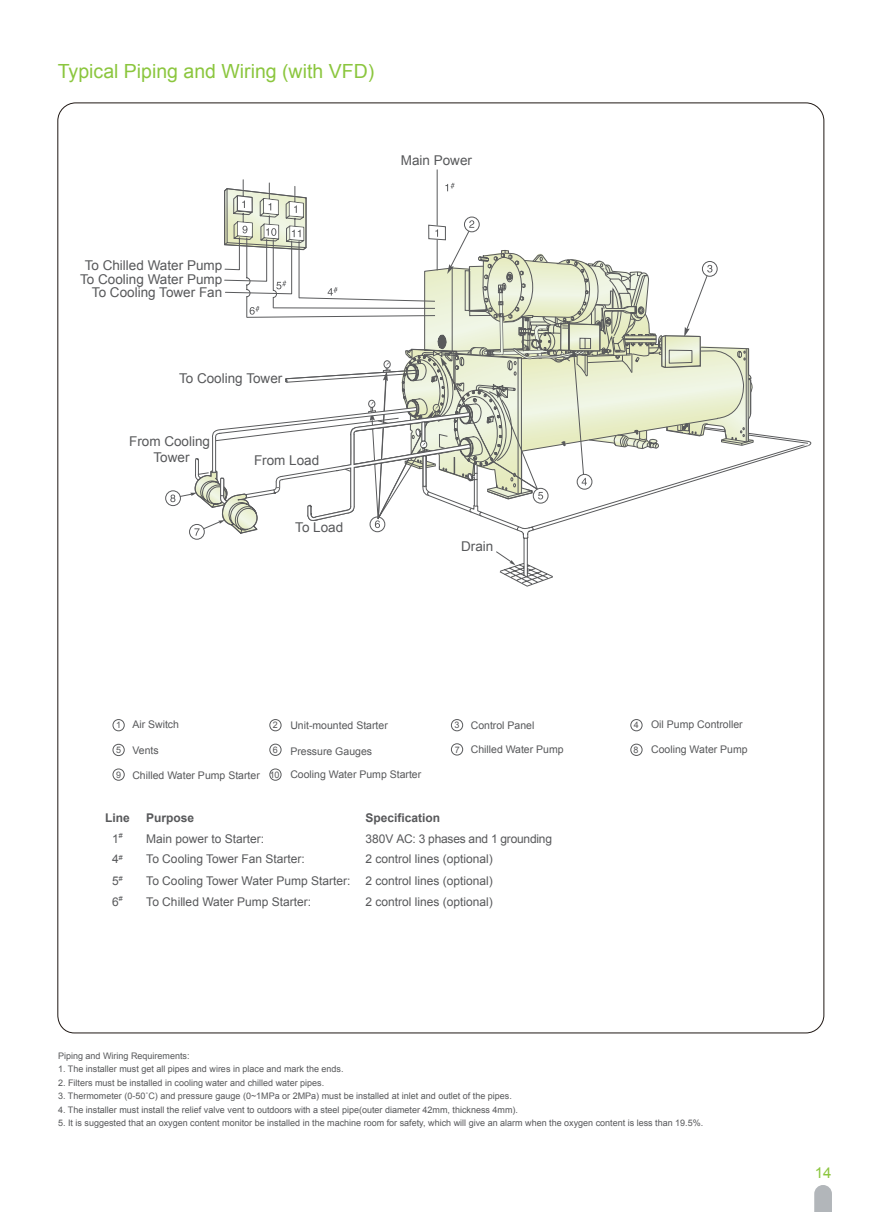
<style>
.page{position:relative;width:893px;height:1212px;background:#fff}
.page>*{position:absolute;margin:0;border:0;box-sizing:border-box;transform-origin:0 0}
.t1{font:19.5px "Arial";color:#8bc63e}
.t2{font:15px "Arial";color:#8bc63e}
.t3{font:13.5px/13.5px "Arial";color:#57585a;text-align:right}
.t4{font:12px/21px "Arial";color:#57585a}
.t5{font:700 12px/21px "Arial";color:#57585a;text-align:center}
.t6{font:10.5px "Arial";color:#57585a}
.t7{font:9px "Arial";color:#57585a}
.s1{font-weight:400}
</style>
<div class="page">
<svg style="left:814px;top:1185px;width:18px;height:27px"></svg>
<div style="left:165px;top:490px;width:16px;height:16px;border:1px solid #595a5c;border-radius:50%"></div>
<svg style="left:170px;top:169px;width:641px;height:417px"></svg>
<svg style="left:630px;top:743px;width:13px;height:13px"></svg>
<svg style="left:112px;top:768px;width:13px;height:13px"></svg>
<svg style="left:630px;top:719px;width:13px;height:12px"></svg>
<svg style="left:269px;top:768px;width:13px;height:13px"></svg>
<svg style="left:112px;top:719px;width:351px;height:37px"></svg>
<h1 class="t1" style="left:58px;top:58px;width:318px">Typical Piping and Wiring (with VFD)</h1>
<h3 class="t3" style="left:401px;top:154px;width:73px">Main Power</h3>
<h3 class="t3" style="left:80px;top:259px;width:144px">To Chilled Water Pump<br>To Cooling Water Pump<br>To Cooling Tower Fan</h3>
<h3 class="t3" style="left:179px;top:371px;width:105px">To Cooling Tower</h3>
<h3 class="t3" style="left:129px;top:433px;width:83px;line-height:16.2px;text-align:center">From Cooling<br>Tower</h3>
<h3 class="t3" style="left:254px;top:454px;width:67px">From Load</h3>
<h3 class="t3" style="left:295px;top:521px;width:50px">To Load</h3>
<h3 class="t3" style="left:461px;top:540px;width:34px">Drain</h3>
<p class="t6" style="left:290px;top:719px;width:99px">Unit-mounted Starter</p>
<p class="t6" style="left:651px;top:717px;width:93px">Oil Pump Controller</p>
<p class="t6" style="left:132px;top:717px;width:48px">Air Switch</p>
<p class="t6" style="left:132px;top:744px;width:28px">Vents</p>
<p class="t6" style="left:471px;top:718px;width:65px">Control Panel</p>
<p class="t7" style="left:116px;top:719px;width:7px">1</p>
<p class="t7" style="left:273px;top:719px;width:7px">2</p>
<p class="t7" style="left:455px;top:719px;width:7px">3</p>
<p class="t7" style="left:634px;top:719px;width:7px">4</p>
<p class="t7" style="left:116px;top:744px;width:7px">5</p>
<p class="t6" style="left:290px;top:745px;width:83px">Pressure Gauges</p>
<p class="t6" style="left:471px;top:743px;width:94px">Chilled Water Pump</p>
<p class="t6" style="left:651px;top:743px;width:98px">Cooling Water Pump</p>
<p class="t7" style="left:273px;top:744px;width:7px">6</p>
<p class="t7" style="left:633px;top:744px;width:7px">8</p>
<p class="t7" style="left:455px;top:744px;width:7px">7</p>
<p class="t7" style="left:116px;top:769px;width:7px">9</p>
<p class="t6" style="left:132px;top:768px;width:129px">Chilled Water Pump Starter</p>
<p class="t6" style="left:290px;top:767px;width:132px">Cooling Water Pump Starter</p>
<p class="t7" style="left:270px;top:769px;width:11px">10</p>
<h3 class="t5" style="left:105px;top:807px;width:26px">Line<br><span class="s1">1</span><sup>#<br></sup><span class="s1">4</span><sup>#<br></sup><span class="s1">5</span><sup>#<br></sup><span class="s1">6</span><sup>#</sup></h3>
<h3 class="t5" style="left:146px;top:807px;width:50px">Purpose</h3>
<h3 class="t4" style="left:146px;top:828px;width:206px">Main power to Starter:<br>To Cooling Tower Fan Starter:<br>To Cooling Tower Water Pump Starter:<br>To Chilled Water Pump Starter:</h3>
<h3 class="t5" style="left:366px;top:807px;width:76px">Specification</h3>
<h3 class="t4" style="left:366px;top:828px;width:188px">380V AC: 3 phases and 1 grounding<br>2 control lines (optional)<br>2 control lines (optional)<br>2 control lines (optional)</h3>
<p class="t7" style="left:58px;top:1050px;width:133px">Piping and Wiring Requirements:</p>
<p class="t7" style="left:58px;top:1063px;width:287px">1. The installer must get all pipes and wires in place and mark the ends.</p>
<p class="t7" style="left:58px;top:1077px;width:268px">2. Filters must be installed in cooling water and chilled water pipes.</p>
<p class="t7" style="left:58px;top:1090px;width:455px">3. Thermometer (0-50˚C) and pressure gauge (0~1MPa or 2MPa) must be installed at inlet and outlet of the pipes.</p>
<p class="t7" style="left:58px;top:1104px;width:462px">4. The installer must install the relief valve vent to outdoors with a steel pipe(outer diameter 42mm, thickness 4mm).</p>
<p class="t7" style="left:58px;top:1117px;width:647px">5. It is suggested that an oxygen content monitor be installed in the machine room for safety, which will give an alarm when the oxygen content is less than 19.5%.</p>
<h2 class="t2" style="left:815px;top:1163px;width:18px">14</h2>
</div>
